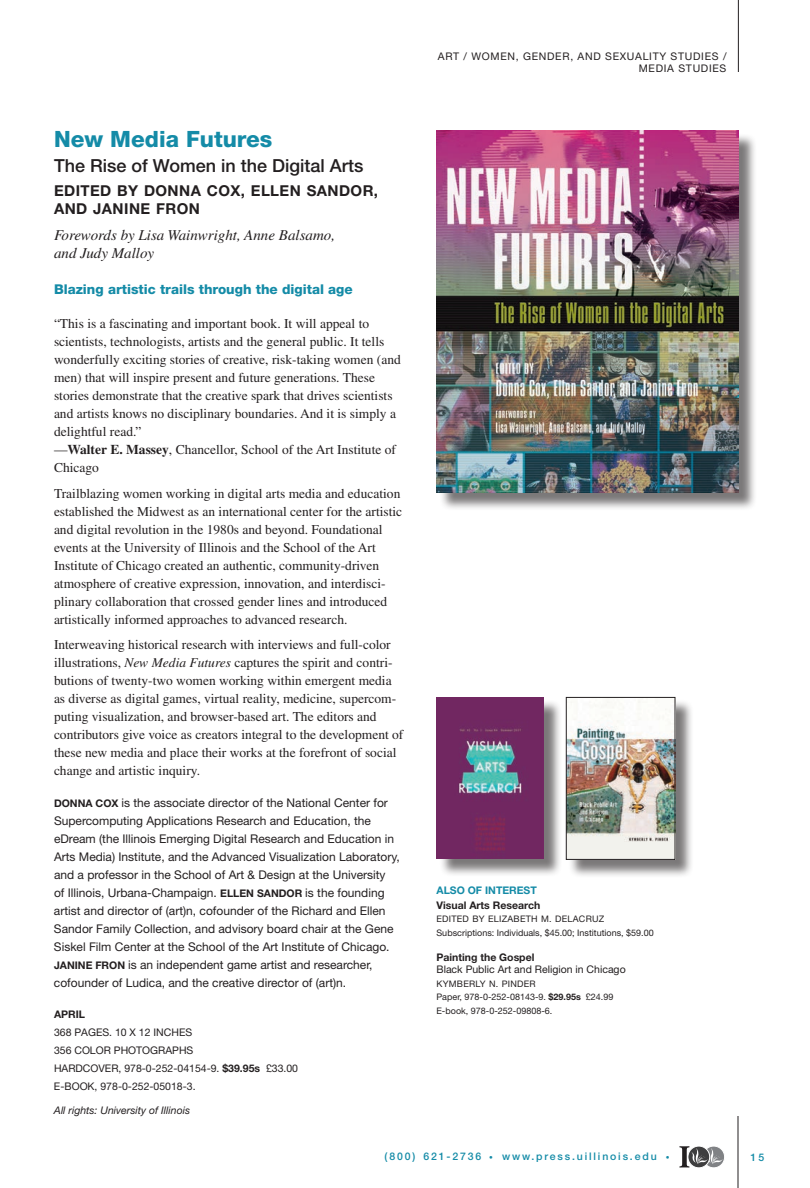
<style>
.page{position:relative;width:810px;height:1188px;background:#fff}
.page>*{position:absolute;margin:0;border:0;box-sizing:border-box;transform-origin:0 0}
.t1{font:800 22.5px "Helvetica Neue LT Std";color:#148ba7}
.subtitle{font:500 18px "Helvetica Neue LT Std";color:#231f20}
.subauthor{font:italic 15px/18px "Times LT Std";color:#231f20}
.author{font:700 15px/18px "Helvetica Neue LT Std";letter-spacing:.03em;color:#231f20}
.body_text{font:13.5px/18px "Times LT Std";color:#231f20}
.quote_source{font:13.5px/18px "Times LT Std";color:#231f20}
.handle{font:800 13.5px "Helvetica Neue LT Std";color:#148ba7}
.author_bio{font:12px/18px "Helvetica Neue LT Std";color:#231f20}
.ISBNprice{font:10.5px "Helvetica Neue LT Std";color:#231f20}
.subjects{font:10.5px/12px "Helvetica Neue LT Std";letter-spacing:.07em;color:#231f20;text-align:right}
.t2{font:500 10.5px "Helvetica Neue LT Std";letter-spacing:.175em;color:#148ba7}
.title2{font:700 10.5px "Helvetica Neue LT Std";color:#231f20}
.subtitle2{font:10.5px "Helvetica Neue LT Std";color:#231f20}
.Rights{font:italic 10.5px "Helvetica Neue LT Std";color:#231f20}
.Also_of_Interest{font:700 10.5px "Helvetica Neue LT Std";color:#148ba7}
.month{font:700 10.5px "Helvetica Neue LT Std";color:#231f20}
.body2_6_pt{font:9px "Helvetica Neue LT Std";color:#231f20}
.author2{font:9px "Helvetica Neue LT Std";letter-spacing:.03em;color:#231f20}
.s1{font-weight:700}
.s2{font-style:italic}
.s3{font-weight:700;font-size:10.5px}
.s4{font-size:7.5px}
</style>
<div class="page">
<hr style="left:738px;top:0;width:1px;height:72px;background:#231f20">
<hr style="left:738px;top:1116px;width:1px;height:72px;background:#231f20">
<div style="left:703px;top:1146px;width:22px;height:22px;border:1px solid #fff;border-radius:50%"></div>
<svg style="left:679px;top:1146px;width:44px;height:22px"></svg>
<div style="left:439px;top:700px;width:123px;height:177px;background:#231f20;opacity:.6"></div>
<img style="left:436px;top:697px;width:108px;height:161px">
<div style="left:568px;top:699px;width:126px;height:179px;background:#231f20;opacity:.6"></div>
<img style="left:568px;top:699px;width:105px;height:159px">
<div style="left:566px;top:697px;width:109px;height:163px;border:1px solid #231f20"></div>
<div style="left:439px;top:133px;width:318px;height:378px;background:#231f20;opacity:.6"></div>
<img style="left:436px;top:130px;width:302px;height:362px">
<p class="t1" style="left:54px;top:125px;width:220px">New Media Futures</p>
<p class="subtitle" style="left:54px;top:155px;width:311px">The Rise of Women in the Digital Arts</p>
<p class="author" style="left:54px;top:181px;width:326px">EDITED BY DONNA COX, ELLEN SANDOR,<br>AND JANINE FRON</p>
<p class="subauthor" style="left:54px;top:226px;width:283px">Forewords by Lisa Wainwright, Anne Balsamo, and Judy Malloy</p>
<p class="handle" style="left:54px;top:281px;width:300px">Blazing artistic trails through the digital age</p>
<p class="body_text" style="left:54px;top:314px;width:348px">“This is a fascinating and important book. It will appeal to scientists, technologists, artists and the general public. It tells wonderfully exciting stories of creative, risk-taking women (and men) that will inspire present and future generations. These stories demonstrate that the creative spark that drives scientists and artists knows no disciplinary boundaries. And it is simply a delightful read.”</p>
<p class="quote_source" style="left:54px;top:440px;width:344px">—<span class="s1">Walter E. Massey</span>, Chancellor, School of the Art Institute of<br>Chicago</p>
<p class="body_text" style="left:54px;top:484px;width:350px">Trailblazing women working in digital arts media and education established the Midwest as an international center for the artistic and digital revolution in the 1980s and beyond. Foundational events at the University of Illinois and the School of the Art Institute of Chicago created an authentic, community-driven atmosphere of creative expression, innovation, and interdisci&shy;plinary collaboration that crossed gender lines and introduced artistically informed approaches to advanced research.</p>
<p class="body_text" style="left:54px;top:635px;width:351px">Interweaving historical research with interviews and full-color illustrations, <span class="s2">New Media Futures</span> captures the spirit and contri&shy;butions of twenty-two women working within emergent media as diverse as digital games, virtual reality, medicine, supercom&shy;puting visualization, and browser-based art. The editors and contributors give voice as creators integral to the development of these new media and place their works at the forefront of social change and artistic inquiry.</p>
<p class="author_bio" style="left:54px;top:793px;width:347px"><span class="s3">DONNA COX</span> is the associate director of the National Center for Supercomputing Applications Research and Education, the eDream (the Illinois Emerging Digital Research and Education in Arts Media) Institute, and the Advanced Visualization Laboratory, and a professor in the School of Art &amp; Design at the University<br>of Illinois, Urbana-Champaign. <span class="s3">ELLEN SANDOR</span> is the founding artist and director of (art)n, cofounder of the Richard and Ellen Sandor Family Collection, and advisory board chair at the Gene Siskel Film Center at the School of the Art Institute of Chicago.<br><span class="s3">JANINE FRON</span> is an independent game artist and researcher, cofounder of Ludica, and the creative director of (art)n.</p>
<p class="month" style="left:54px;top:1008px;width:33px">APRIL</p>
<p class="ISBNprice" style="left:54px;top:1026px;width:140px">368 PAGES. 10 X 12 INCHES</p>
<p class="ISBNprice" style="left:54px;top:1044px;width:141px">356 COLOR PHOTOGRAPHS</p>
<p class="ISBNprice" style="left:54px;top:1062px;width:246px">HARDCOVER, 978-0-252-04154-9. <span class="s1">$39.95s</span> £33.00</p>
<p class="ISBNprice" style="left:54px;top:1080px;width:143px">E-BOOK, 978-0-252-05018-3.</p>
<p class="Rights" style="left:54px;top:1104px;width:138px">All rights: University of Illinois</p>
<p class="subjects" style="left:438px;top:50px;width:290px">ART / WOMEN, GENDER, AND SEXUALITY STUDIES /<br>MEDIA STUDIES</p>
<p class="Also_of_Interest" style="left:436px;top:884px;width:102px">ALSO OF INTEREST</p>
<p class="title2" style="left:436px;top:899px;width:105px">Visual Arts Research</p>
<p class="author2" style="left:436px;top:914px;width:169px">EDITED BY ELIZABETH M. DELACRUZ</p>
<p class="body2_6_pt" style="left:436px;top:927px;width:219px">Subscriptions: Individuals, $45.00; Institutions, $59.00</p>
<p class="title2" style="left:436px;top:951px;width:99px">Painting the Gospel</p>
<p class="subtitle2" style="left:436px;top:963px;width:191px">Black Public Art and Religion in Chicago</p>
<p class="author2" style="left:436px;top:978px;width:101px">KYMBERLY N. PINDER</p>
<p class="body2_6_pt" style="left:436px;top:992px;width:178px">Paper, 978-0-252-08143-9. <span class="s1">$29.95s</span> £24.99</p>
<p class="body2_6_pt" style="left:436px;top:1005px;width:117px">E-book, 978-0-252-09808-6.</p>
<p class="t2" style="left:385px;top:1151px;width:286px">(800) 621-2736 <span class="s4">•</span> www.press.uillinois.edu <span class="s4">•</span></p>
<p class="t2" style="left:750px;top:1151px;width:15px">15</p>
</div>
